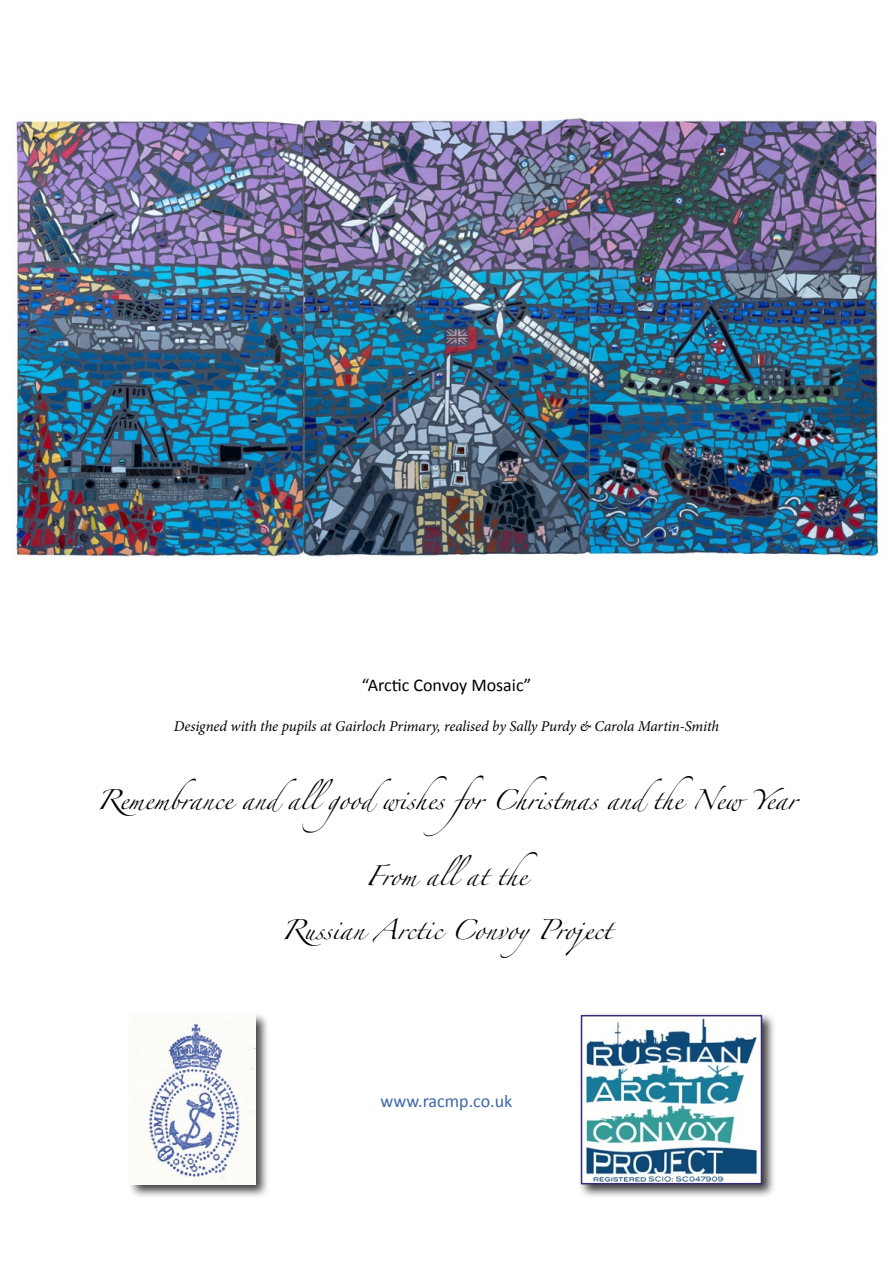
<style>
.page{position:relative;width:893px;height:1263px;background:#fff}
.page>*{position:absolute;margin:0;border:0;box-sizing:border-box;transform-origin:0 0}
.t1{font:18px "Zapfino";color:#000}
.t2{font:18px "Calibri";color:#000}
.t3{font:18px "Calibri";color:#3c67ad}
.t4{font:italic 15px "Minion Pro";letter-spacing:-.01em;color:#000}
</style>
<div class="page">
<div style="left:128px;top:1012px;width:142px;height:187px;background:#000;opacity:.75"></div>
<img style="left:131px;top:1015px;width:124px;height:169px">
<div style="left:578px;top:1012px;width:199px;height:187px;background:#000;opacity:.75"></div>
<img style="left:584px;top:1018px;width:175px;height:163px">
<div style="left:581px;top:1015px;width:181px;height:169px;border:2px solid #392d7a"></div>
<img style="left:12px;top:117px;width:868px;height:442px">
<p class="t2" style="left:362px;top:674px;width:171px">“Arctic Convoy Mosaic”</p>
<p class="t4" style="left:174px;top:716px;width:547px">Designed with the pupils at Gairloch Primary, realised by Sally Purdy &amp; Carola Martin-Smith</p>
<p class="t1" style="left:96px;top:792px;width:702px">Remembrance andallgoodwishes for Christmas andthe New Year</p>
<p class="t1" style="left:366px;top:868px;width:173px">From allat the</p>
<p class="t1" style="left:281px;top:922px;width:332px">Russian Arctic ConvoyProject</p>
<p class="t3" style="left:381px;top:1090px;width:133px">www.racmp.co.uk</p>
</div>
